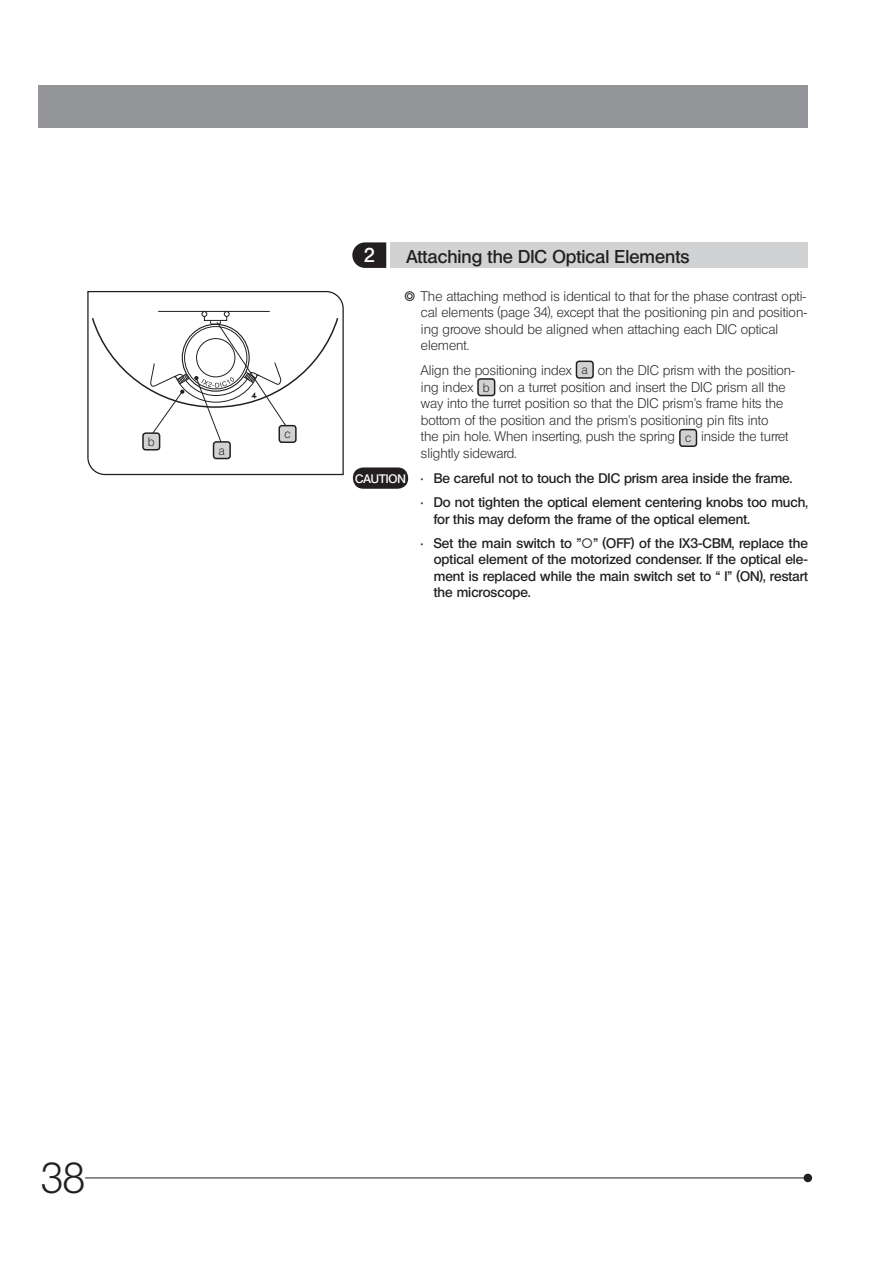
<style>
.page{position:relative;width:893px;height:1263px;background:#fff}
.page>*{position:absolute;margin:0;border:0;box-sizing:border-box;transform-origin:0 0}
.t1{font:42px "Olympus Leicht Normal";color:#231f20}
.t2{font:19.5px "Olympus Leicht Halbfett";color:#fff}
.t3{font:18px "Olympus Leicht Halbfett";color:#231f20}
.t4{font:13.5px/16.5px "Olympus Leicht Normal";color:#231f20}
.t5{font:13.5px/16.2px "Olympus Leicht Halbfett";color:#231f20}
.t6{font:12.15px "Olympus Leicht Normal";color:#231f20}
.t7{font:12px "Olympus Leicht Halbfett";color:#fff}
.s1{font-size:12.15px}
</style>
<div class="page">
<div style="left:804px;top:1174px;width:8px;height:8px;background:#231f20;border-radius:50%"></div>
<hr style="left:85px;top:1177px;width:723px;height:1px;background:#231f20">
<div style="left:38px;top:85px;width:770px;height:43px;background:#939598"></div>
<svg style="left:87px;top:291px;width:257px;height:185px"></svg>
<svg style="left:91px;top:311px;width:248px;height:133px"></svg>
<div style="left:214px;top:442px;width:16px;height:16px;background:#d1d2d4;border-radius:3px"></div>
<div style="left:213px;top:441px;width:18px;height:18px;border:2px solid #231f20;border-radius:3px"></div>
<div style="left:143px;top:433px;width:17px;height:17px;background:#d1d2d4;border-radius:3px"></div>
<div style="left:142px;top:432px;width:18px;height:18px;border:2px solid #231f20;border-radius:3px"></div>
<div style="left:279px;top:426px;width:17px;height:16px;background:#d1d2d4;border-radius:3px"></div>
<div style="left:278px;top:425px;width:19px;height:18px;border:2px solid #231f20;border-radius:3px"></div>
<div style="left:576px;top:361px;width:17px;height:17px;background:#d1d2d4;border-radius:3px"></div>
<div style="left:576px;top:361px;width:18px;height:18px;border:2px solid #231f20;border-radius:3px"></div>
<div style="left:478px;top:379px;width:17px;height:17px;background:#d1d2d4;border-radius:3px"></div>
<div style="left:477px;top:378px;width:18px;height:18px;border:2px solid #231f20;border-radius:3px"></div>
<div style="left:680px;top:430px;width:16px;height:16px;background:#d1d2d4;border-radius:3px"></div>
<div style="left:679px;top:429px;width:18px;height:18px;border:2px solid #231f20;border-radius:3px"></div>
<div style="left:353px;top:467px;width:55px;height:22px;background:#231f20;border-radius:11px"></div>
<div style="left:391px;top:242px;width:417px;height:26px;background:#d1d2d4"></div>
<svg style="left:352px;top:242px;width:34px;height:26px"></svg>
<p class="t6" style="left:148px;top:434px;width:8px">b</p>
<p class="t6" style="left:219px;top:443px;width:8px">a</p>
<p class="t6" style="left:284px;top:427px;width:8px">c</p>
<h2 class="t2" style="left:364px;top:244px;width:13px">2</h2>
<h3 class="t3" style="left:406px;top:245px;width:285px">Attaching the DIC Optical Elements</h3>
<p class="t4" style="left:421px;top:288px;width:388px;text-indent:-17px">} The attaching method is identical to that for the phase contrast opti&shy;cal elements (page 34), except that the positioning pin and position&shy;ing groove should be aligned when attaching each DIC optical element.</p>
<p class="t4" style="left:421px;top:362px;width:375px">Align the positioning index <span class="s1">a</span> on the DIC prism with the position&shy;ing index <span class="s1">b</span> on a turret position and insert the DIC prism all the way into the turret position so that the DIC prism’s frame hits the bottom of the position and the prism’s positioning pin fits into<br>the pin hole. When inserting, push the spring <span class="s1">c</span> inside the turret slightly sideward.</p>
<p class="t5" style="left:421px;top:470px;width:373px">• Be careful not to touch the DIC prism area inside the frame.</p>
<p class="t5" style="left:434px;top:494px;width:376px;text-indent:-13px">• Do not tighten the optical element centering knobs too much, for this may deform the frame of the optical element.</p>
<p class="t5" style="left:434px;top:535px;width:376px;text-align:justify;text-indent:-13px">• Set the main switch to "\” (OFF) of the IX3-CBM, replace the optical element of the motorized condenser. If the optical ele&shy;ment is replaced while the main switch set to “ I” (ON), restart the microscope.</p>
<p class="t7" style="left:355px;top:471px;width:52px">CAUTION</p>
<h1 class="t1" style="left:41px;top:1153px;width:46px">38</h1>
</div>
